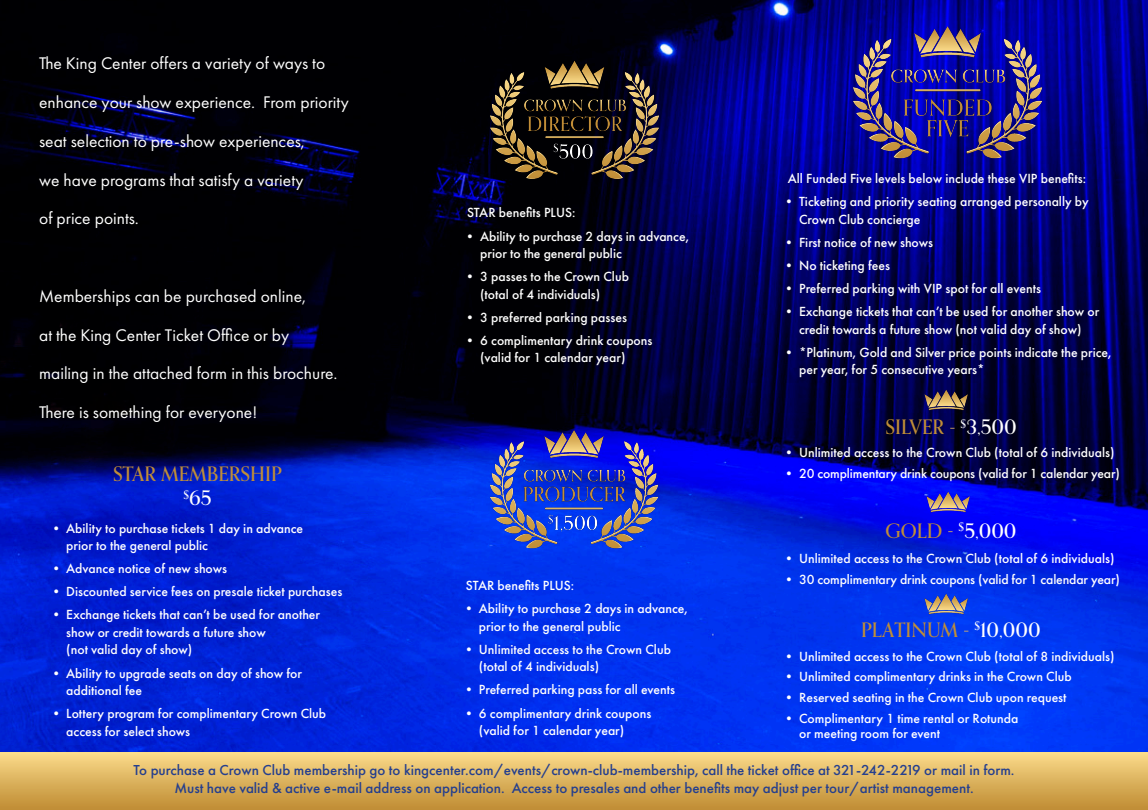
<style>
.page{position:relative;width:1148px;height:810px;background:#fff}
.page>*{position:absolute;margin:0;border:0;box-sizing:border-box;transform-origin:0 0}
.t1{font:500 20px/24px "Orpheus Pro";color:#c08e37;text-align:center}
.t2{font:500 20px "Orpheus Pro";color:#fff}
.t3{font:17.5px "Futura PT";color:#fff}
.t4{font:500 15px "Futura PT";color:#253f8e}
.t5{font:500 13.75px/17.5px "Futura PT";color:#fff}
.s1{color:#fff}
.s2{color:#c08e37}
</style>
<div class="page">
<img style="left:0;top:0;width:1148px;height:752px">
<img style="left:469px;top:421px;width:209px;height:136px">
<div style="left:0;top:752px;width:1148px;height:58px;background:linear-gradient(to bottom,#fbdb8b,#c08d34)"></div>
<img style="left:470px;top:56px;width:210px;height:133px">
<img style="left:831px;top:22px;width:235px;height:149px">
<img style="left:916px;top:388px;width:61px;height:25px">
<img style="left:918px;top:490px;width:61px;height:26px">
<img style="left:916px;top:592px;width:61px;height:25px">
<p class="t3" style="left:39px;top:53px;width:287px">The King Center offers a variety of ways to</p>
<p class="t3" style="left:39px;top:92px;width:311px">enhance your show experience. From priority</p>
<p class="t3" style="left:39px;top:131px;width:267px">seat selection to pre-show experiences,</p>
<p class="t3" style="left:39px;top:169px;width:266px">we have programs that satisfy a variety</p>
<p class="t3" style="left:39px;top:208px;width:101px">of price points.</p>
<p class="t3" style="left:39px;top:286px;width:268px">Memberships can be purchased online,</p>
<p class="t3" style="left:39px;top:324px;width:251px">at the King Center Ticket Office or by</p>
<p class="t3" style="left:39px;top:363px;width:300px">mailing in the attached form in this brochure.</p>
<p class="t3" style="left:39px;top:402px;width:220px">There is something for everyone!</p>
<p class="t1" style="left:113px;top:462px;width:170px">STAR MEMBERSHIP <sup>$</sup><span class="s1">65</span></p>
<p class="t5" style="left:467px;top:204px;width:110px">STAR benefits PLUS:</p>
<p class="t5" style="left:480px;top:227px;width:210px;text-indent:-17px">• Ability to purchase 2 days in advance, prior to the general public</p>
<p class="t5" style="left:480px;top:268px;width:150px;text-indent:-17px">• 3 passes to the Crown Club (total of 4 individuals)</p>
<p class="t5" style="left:463px;top:309px;width:165px">• 3 preferred parking passes</p>
<p class="t5" style="left:480px;top:332px;width:174px;text-indent:-17px">• 6 complimentary drink coupons (valid for 1 calendar year)</p>
<p class="t5" style="left:788px;top:170px;width:300px">All Funded Five levels below include these VIP benefits:</p>
<p class="t5" style="left:799px;top:193px;width:291px;text-indent:-17px">• Ticketing and priority seating arranged personally by<br>Crown Club concierge</p>
<p class="t5" style="left:782px;top:233px;width:152px">• First notice of new shows</p>
<p class="t5" style="left:782px;top:257px;width:109px">• No ticketing fees</p>
<p class="t5" style="left:782px;top:280px;width:260px">• Preferred parking with VIP spot for all events</p>
<p class="t5" style="left:782px;top:303px;width:319px;text-align:center">• Exchange tickets that can’t be used for another show or credit towards a future show (not valid day of show)</p>
<p class="t5" style="left:799px;top:343px;width:314px;text-indent:-17px">• *Platinum, Gold and Silver price points indicate the price, per year, for 5 consecutive years*</p>
<p class="t1" style="left:885px;top:415px;width:133px">SILVER <span class="s1">-</span> <sup>$</sup><span class="s1">3,500</span></p>
<p class="t5" style="left:782px;top:444px;width:334px">• Unlimited access to the Crown Club (total of 6 individuals)</p>
<p class="t5" style="left:782px;top:464px;width:339px">• 20 complimentary drink coupons (valid for 1 calendar year)</p>
<p class="t2" style="left:885px;top:518px;width:132px"><span class="s2">GOLD</span> - <sup>$</sup>5,000</p>
<p class="t5" style="left:66px;top:519px;width:238px;text-indent:-17px">• Ability to purchase tickets 1 day in advance prior to the general public</p>
<p class="t5" style="left:49px;top:560px;width:179px">• Advance notice of new shows</p>
<p class="t5" style="left:49px;top:583px;width:294px">• Discounted service fees on presale ticket purchases</p>
<p class="t5" style="left:66px;top:606px;width:255px;text-indent:-17px">• Exchange tickets that can’t be used for another show or credit towards a future show<br>(not valid day of show)</p>
<p class="t5" style="left:66px;top:664px;width:237px;text-indent:-17px">• Ability to upgrade seats on day of show for additional fee</p>
<p class="t5" style="left:66px;top:705px;width:261px;text-indent:-17px">• Lottery program for complimentary Crown Club access for select shows</p>
<p class="t5" style="left:782px;top:550px;width:334px">• Unlimited access to the Crown Club (total of 6 individuals)</p>
<p class="t5" style="left:782px;top:570px;width:339px">• 30 complimentary drink coupons (valid for 1 calendar year)</p>
<p class="t5" style="left:466px;top:577px;width:110px">STAR benefits PLUS:</p>
<p class="t5" style="left:479px;top:600px;width:210px;text-indent:-17px">• Ability to purchase 2 days in advance, prior to the general public</p>
<p class="t5" style="left:479px;top:641px;width:193px;text-indent:-17px">• Unlimited access to the Crown Club (total of 4 individuals)</p>
<p class="t5" style="left:462px;top:681px;width:214px">• Preferred parking pass for all events</p>
<p class="t5" style="left:479px;top:704px;width:174px;text-indent:-17px">• 6 complimentary drink coupons (valid for 1 calendar year)</p>
<p class="t1" style="left:861px;top:618px;width:181px">PLATINUM <span class="s1">-</span> <sup>$</sup><span class="s1">10,000</span></p>
<p class="t5" style="left:782px;top:647px;width:334px">• Unlimited access to the Crown Club (total of 8 individuals)</p>
<p class="t5" style="left:782px;top:668px;width:291px">• Unlimited complimentary drinks in the Crown Club</p>
<p class="t5" style="left:782px;top:689px;width:286px">• Reserved seating in the Crown Club upon request</p>
<p class="t5" style="left:799px;top:711px;width:221px;line-height:15px;text-indent:-17px">• Complimentary 1 time rental or Rotunda or meeting room for event</p>
<p class="t4" style="left:133px;top:761px;width:882px">To purchase a Crown Club membership go to kingcenter.com/events/crown-club-membership, call the ticket office at 321-242-2219 or mail in form.</p>
<p class="t4" style="left:174px;top:779px;width:800px">Must have valid &amp; active e-mail address on application. Access to presales and other benefits may adjust per tour/artist management.</p>
</div>
